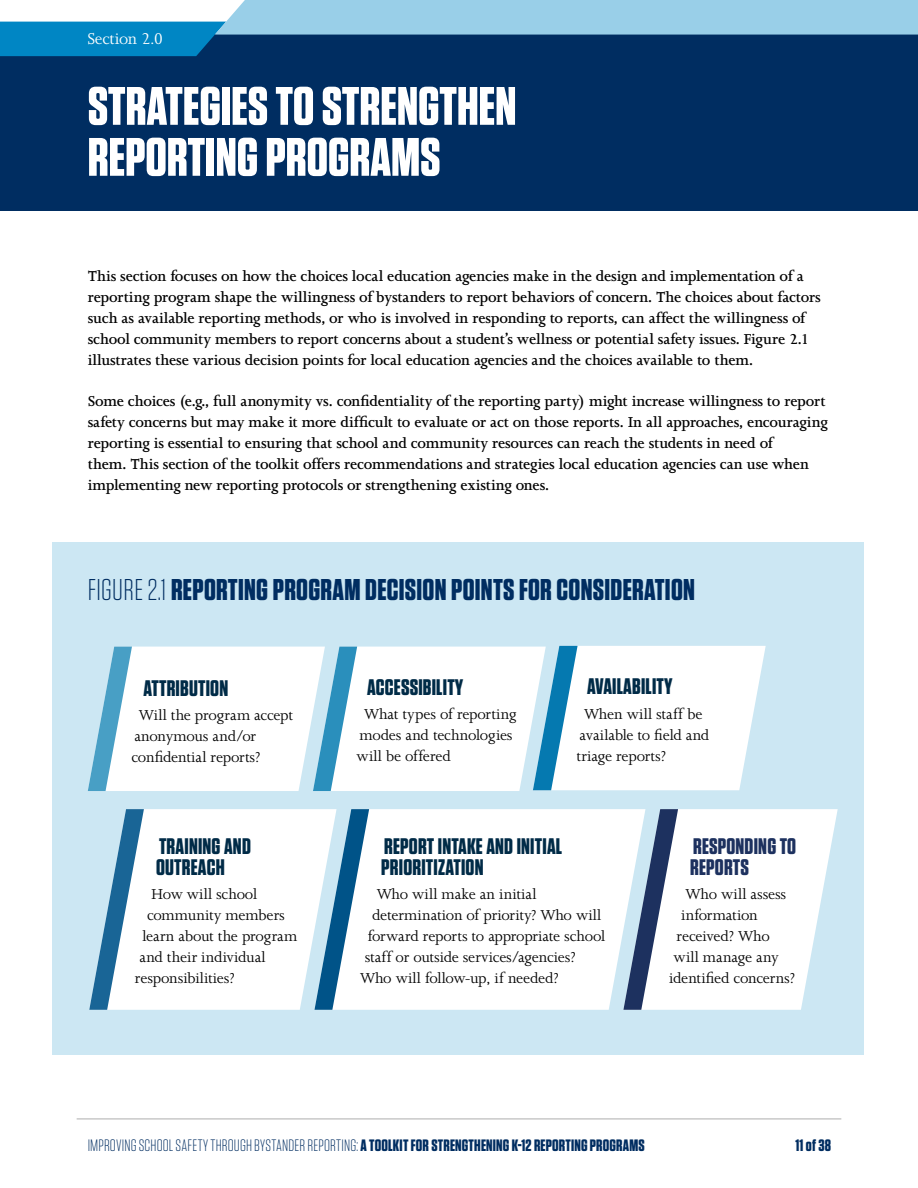
<style>
.page{position:relative;width:918px;height:1188px;background:#fff}
.page>*{position:absolute;margin:0;border:0;box-sizing:border-box;transform-origin:0 0}
.t1{font:700 54px/51px "Tungsten";color:#fff}
.t2{font:700 30px "Tungsten";letter-spacing:.01em;color:#002d61}
.Callout{font:700 22.5px/21px "Tungsten";letter-spacing:.01em;color:#002b47}
.t3{font:700 22.5px/21px "Tungsten";letter-spacing:.01em;color:#1d315f}
.t4{font:18px "Joanna MT Std";letter-spacing:-.01em;color:#fff}
.t5{font:600 16.5px/21px "Joanna MT Std";letter-spacing:-.005em;color:#000}
.t6{font:16.5px/21px "Joanna MT Std";letter-spacing:-.01em;color:#000}
.t7{font:300 16.5px "Tungsten";letter-spacing:.01em;color:#002d61}
.t8{font:700 16.5px "Tungsten";color:#002d61}
.s1{font-weight:300}
.s2{font-weight:700}
</style>
<div class="page">
<hr style="left:77px;top:1118px;width:764px;height:2px;background:#c9c9c9">
<div style="left:53px;top:542px;width:811px;height:513px;background:#cce7f3"></div>
<div style="left:0;top:35px;width:918px;height:176px;background:#002d61"></div>
<svg style="left:0;top:0;width:918px;height:56px"></svg>
<svg style="left:88px;top:646px;width:678px;height:145px;background:#e9f3f8"></svg>
<div style="left:144px;top:809px;width:170px;height:201px;background:#fff"></div>
<svg style="left:89px;top:809px;width:55px;height:201px"></svg>
<svg style="left:645px;top:809px;width:193px;height:201px;background:#ebeff3"></svg>
<svg style="left:369px;top:809px;width:276px;height:201px;background:#f7f9fa"></svg>
<svg style="left:314px;top:809px;width:55px;height:201px"></svg>
<p class="t4" style="left:88px;top:29px;width:77px">Section 2.0</p>
<h1 class="t1" style="left:88px;top:82px;width:430px">STRATEGIES TO STRENGTHEN<br>REPORTING PROGRAMS</h1>
<p class="t5" style="left:88px;top:265px;width:734px">This section focuses on how the choices local education agencies make in the design and implementation of a reporting program shape the willingness of bystanders to report behaviors of concern. The choices about factors such as available reporting methods, or who is involved in responding to reports, can affect the willingness of school community members to report concerns about a student’s wellness or potential safety issues. Figure 2.1 illustrates these various decision points for local education agencies and the choices available to them.</p>
<p class="t5" style="left:88px;top:391px;width:741px">Some choices (e.g., full anonymity vs. confidentiality of the reporting party) might increase willingness to report safety concerns but may make it more difficult to evaluate or act on those reports. In all approaches, encouraging reporting is essential to ensuring that school and community resources can reach the students in need of<br>them. This section of the toolkit offers recommendations and strategies local education agencies can use when implementing new reporting protocols or strengthening existing ones.</p>
<h2 class="t2" style="left:88px;top:574px;width:609px"><span class="s1">FIGURE 2.1</span> REPORTING PROGRAM DECISION POINTS FOR CONSIDERATION</h2>
<h2 class="Callout" style="left:143px;top:678px;width:86px">ATTRIBUTION</h2>
<p class="t6" style="left:131px;top:704px;width:163px;text-indent:8px">Will the program accept anonymous and/or confidential reports?</p>
<h3 class="Callout" style="left:156px;top:836px;width:96px">TRAINING AND<br>OUTREACH</h3>
<p class="t6" style="left:152px;top:884px;width:107px">How will school</p>
<p class="t6" style="left:147px;top:905px;width:139px">community members</p>
<p class="t6" style="left:142px;top:926px;width:156px">learn about the program</p>
<p class="t6" style="left:139px;top:947px;width:128px">and their individual</p>
<p class="t6" style="left:135px;top:968px;width:101px">responsibilities?</p>
<h2 class="Callout" style="left:367px;top:677px;width:98px">ACCESSIBILITY</h2>
<p class="t6" style="left:357px;top:704px;width:162px;text-indent:8px">What types of reporting modes and technologies will be offered</p>
<h3 class="Callout" style="left:587px;top:677px;width:87px">AVAILABILITY</h3>
<p class="t6" style="left:577px;top:703px;width:134px;text-indent:8px">When will staff be available to field and triage reports?</p>
<h3 class="Callout" style="left:381px;top:836px;width:182px">REPORT INTAKE AND INITIAL<br>PRIORITIZATION</h3>
<p class="t6" style="left:377px;top:884px;width:161px">Who will make an initial</p>
<p class="t6" style="left:372px;top:905px;width:231px">determination of priority? Who will</p>
<p class="t6" style="left:368px;top:926px;width:239px">forward reports to appropriate school</p>
<p class="t6" style="left:365px;top:947px;width:212px">staff or outside services/agencies?</p>
<p class="t6" style="left:360px;top:968px;width:200px">Who will follow-up, if needed?</p>
<h3 class="t3" style="left:690px;top:836px;width:108px">RESPONDING TO<br>REPORTS</h3>
<p class="t6" style="left:686px;top:884px;width:102px">Who will assess</p>
<p class="t6" style="left:681px;top:905px;width:78px">information</p>
<p class="t6" style="left:677px;top:926px;width:95px">received? Who</p>
<p class="t6" style="left:674px;top:947px;width:107px">will manage any</p>
<p class="t6" style="left:669px;top:968px;width:127px">identified concerns?</p>
<p class="t7" style="left:88px;top:1137px;width:558px">IMPROVING SCHOOL SAFETY THROUGH BYSTANDER REPORTING: <span class="s2">A TOOLKIT FOR STRENGTHENING K-12 REPORTING PROGRAMS</span></p>
<p class="t8" style="left:795px;top:1136px;width:37px">11 of 38</p>
</div>
